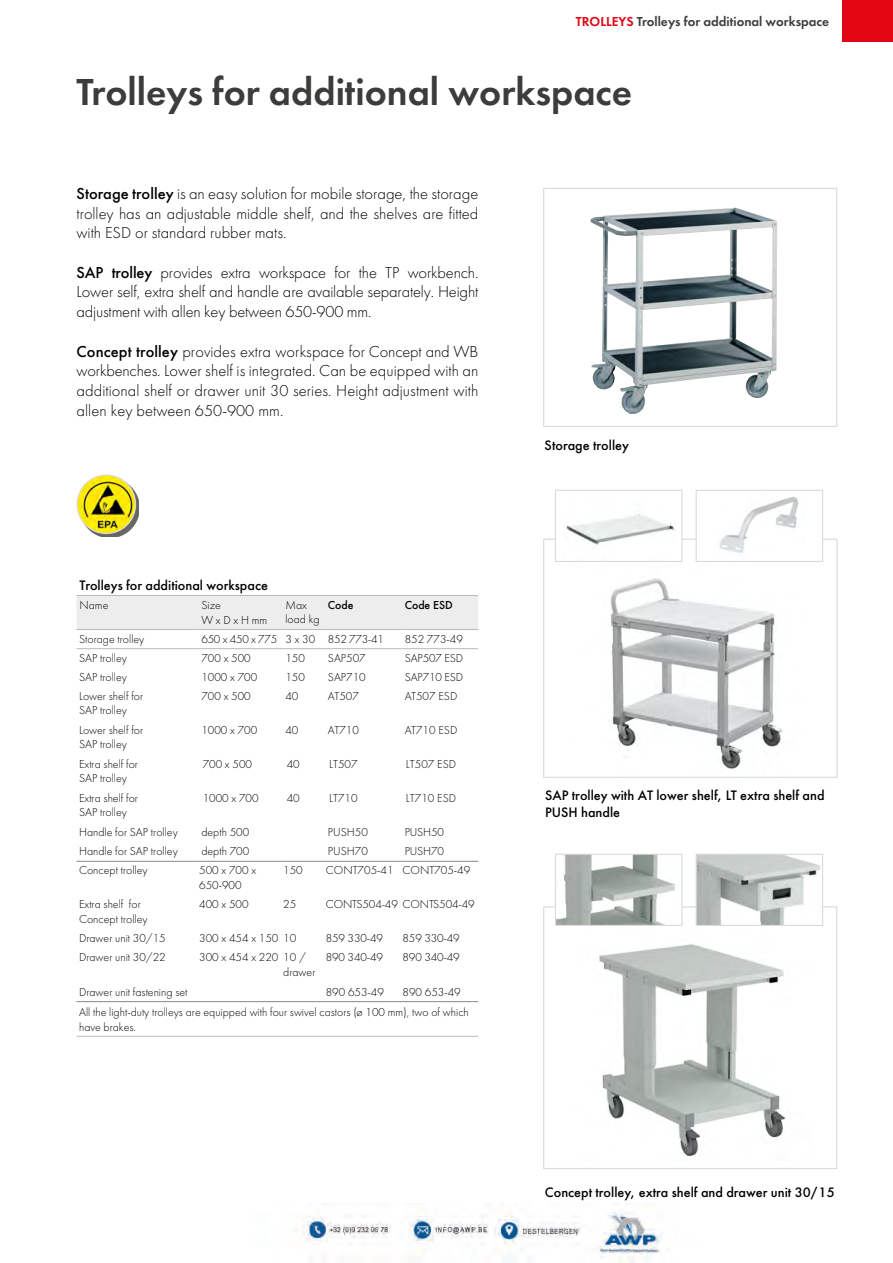
<style>
.page{position:relative;width:893px;height:1263px;background:#fff}
.page>*{position:absolute;margin:0;border:0;box-sizing:border-box;transform-origin:0 0}
.t1{font:39px "Futura Demi";color:#3c3c3b}
.t2{font:300 16.5px/19.8px "Futura";color:#000;text-align:justify}
.t3{font:500 14.25px/17.1px "Futura";color:#000}
.t4{font:13.5px "Futura Demi";color:#3c3c3b}
.t5{font:300 12px/14.4px "Futura";color:#000}
.t6{font:300 12px "Futura";letter-spacing:-.02em;color:#000}
.t7{font:500 12px "Futura";color:#000}
.s1{color:#e30613}
.s2{font-weight:500}
</style>
<div class="page">
<div style="left:543px;top:188px;width:294px;height:239px;border:1px solid #dadada"></div>
<div style="left:543px;top:906px;width:294px;height:263px;border:1px solid #dadada"></div>
<img style="left:590px;top:207px;width:187px;height:207px">
<img style="left:599px;top:944px;width:187px;height:213px">
<img style="left:698px;top:856px;width:123px;height:68px">
<div style="left:696px;top:854px;width:127px;height:72px;border:1px solid #dadada"></div>
<img style="left:557px;top:856px;width:123px;height:68px">
<div style="left:555px;top:854px;width:127px;height:72px;border:1px solid #dadada"></div>
<img style="left:610px;top:560px;width:173px;height:210px">
<div style="left:543px;top:539px;width:295px;height:239px;border:1px solid #dadada"></div>
<div style="left:696px;top:490px;width:127px;height:71px;background:#fff"></div>
<img style="left:719px;top:496px;width:80px;height:58px">
<div style="left:696px;top:490px;width:127px;height:72px;border:1px solid #dadada"></div>
<div style="left:555px;top:490px;width:127px;height:71px;background:#fff"></div>
<img style="left:566px;top:513px;width:109px;height:32px">
<div style="left:555px;top:490px;width:127px;height:72px;border:1px solid #dadada"></div>
<div style="left:842px;top:0;width:51px;height:42px;background:#e30613"></div>
<div style="left:77px;top:596px;width:401px;height:33px;background:#ededed"></div>
<hr style="left:77px;top:595px;width:121px;height:1px;background:#bababa">
<hr style="left:198px;top:595px;width:84px;height:1px;background:#bababa">
<hr style="left:282px;top:595px;width:43px;height:1px;background:#bababa">
<hr style="left:325px;top:595px;width:77px;height:1px;background:#bababa">
<hr style="left:402px;top:595px;width:76px;height:1px;background:#bababa">
<hr style="left:77px;top:629px;width:121px;height:1px;background:#bababa">
<hr style="left:198px;top:629px;width:84px;height:1px;background:#bababa">
<hr style="left:282px;top:629px;width:43px;height:1px;background:#bababa">
<hr style="left:325px;top:629px;width:77px;height:1px;background:#bababa">
<hr style="left:402px;top:629px;width:76px;height:1px;background:#bababa">
<hr style="left:77px;top:648px;width:121px;height:1px;background:#bababa">
<hr style="left:198px;top:648px;width:84px;height:1px;background:#bababa">
<hr style="left:282px;top:648px;width:43px;height:1px;background:#bababa">
<hr style="left:325px;top:648px;width:77px;height:1px;background:#bababa">
<hr style="left:402px;top:648px;width:76px;height:1px;background:#bababa">
<hr style="left:77px;top:1036px;width:121px;height:1px;background:#bababa">
<hr style="left:198px;top:1036px;width:84px;height:1px;background:#bababa">
<hr style="left:282px;top:1036px;width:43px;height:1px;background:#bababa">
<hr style="left:325px;top:1036px;width:77px;height:1px;background:#bababa">
<hr style="left:402px;top:1036px;width:76px;height:1px;background:#bababa">
<hr style="left:77px;top:1001px;width:121px;height:1px;background:#878787">
<hr style="left:198px;top:1001px;width:84px;height:1px;background:#878787">
<hr style="left:282px;top:1001px;width:43px;height:1px;background:#878787">
<hr style="left:325px;top:1001px;width:77px;height:1px;background:#878787">
<hr style="left:402px;top:1001px;width:76px;height:1px;background:#878787">
<hr style="left:77px;top:861px;width:121px;height:1px;background:#878787">
<hr style="left:198px;top:861px;width:84px;height:1px;background:#878787">
<hr style="left:282px;top:861px;width:43px;height:1px;background:#878787">
<hr style="left:325px;top:861px;width:77px;height:1px;background:#878787">
<hr style="left:402px;top:861px;width:76px;height:1px;background:#878787">
<div style="left:80px;top:477px;width:59px;height:60px;background:#000;opacity:.6"></div>
<img style="left:77px;top:475px;width:59px;height:58px;border-radius:29px">
<div style="left:77px;top:474px;width:59px;height:60px;border:1px solid #dadada;border-radius:50%"></div>
<img style="left:302px;top:1203px;width:361px;height:60px">
<p class="t4" style="left:576px;top:13px;width:255px"><span class="s1">TROLLEYS</span> Trolleys for additional workspace</p>
<h1 class="t1" style="left:77px;top:68px;width:557px">Trolleys for additional workspace</h1>
<h2 class="t2" style="left:77px;top:183px;width:403px"><span class="s2">Storage trolley</span> is an easy solution for mobile storage, the storage trolley has an adjustable middle shelf, and the shelves are fitted with ESD or standard rubber mats.</h2>
<h2 class="t2" style="left:77px;top:262px;width:403px"><span class="s2">SAP trolley</span> provides extra workspace for the TP workbench.<br>Lower self, extra shelf and handle are available separately. Height adjustment with allen key between 650-900 mm.</h2>
<h2 class="t2" style="left:77px;top:341px;width:403px"><span class="s2">Concept trolley</span> provides extra workspace for Concept and WB workbenches. Lower shelf is integrated. Can be equipped with an additional shelf or drawer unit 30 series. Height adjustment with allen key between 650-900 mm.</h2>
<p class="t3" style="left:80px;top:577px;width:190px">Trolleys for additional workspace</p>
<p class="t5" style="left:80px;top:598px;width:30px">Name</p>
<p class="t5" style="left:201px;top:598px;width:67px;line-height:15px">Size<br>W x D x H mm</p>
<p class="t5" style="left:285px;top:599px;width:36px;line-height:13.5px">Max load kg</p>
<p class="t7" style="left:328px;top:598px;width:27px">Code</p>
<p class="t7" style="left:405px;top:598px;width:50px">Code ESD</p>
<p class="t5" style="left:79px;top:632px;width:67px">Storage trolley</p>
<p class="t6" style="left:201px;top:633px;width:184px">650 x 450 x 775 3 x 30 852 773-41</p>
<p class="t5" style="left:405px;top:632px;width:60px">852 773-49</p>
<p class="t5" style="left:79px;top:650px;width:49px">SAP trolley</p>
<p class="t5" style="left:201px;top:650px;width:51px">700 x 500</p>
<p class="t5" style="left:285px;top:650px;width:21px">150</p>
<p class="t5" style="left:328px;top:650px;width:39px">SAP507</p>
<p class="t5" style="left:405px;top:650px;width:60px">SAP507 ESD</p>
<p class="t5" style="left:79px;top:670px;width:49px">SAP trolley</p>
<p class="t5" style="left:201px;top:670px;width:57px">1000 x 700</p>
<p class="t5" style="left:285px;top:670px;width:21px">150</p>
<p class="t5" style="left:328px;top:670px;width:39px">SAP710</p>
<p class="t5" style="left:405px;top:670px;width:60px">SAP710 ESD</p>
<p class="t5" style="left:79px;top:689px;width:66px">Lower shelf for<br>SAP trolley</p>
<p class="t5" style="left:201px;top:689px;width:51px">700 x 500</p>
<p class="t5" style="left:285px;top:689px;width:15px">40</p>
<p class="t5" style="left:328px;top:689px;width:32px">AT507</p>
<p class="t5" style="left:405px;top:689px;width:54px">AT507 ESD</p>
<p class="t5" style="left:79px;top:723px;width:66px">Lower shelf for<br>SAP trolley</p>
<p class="t5" style="left:201px;top:723px;width:57px">1000 x 700</p>
<p class="t5" style="left:285px;top:723px;width:15px">40</p>
<p class="t5" style="left:328px;top:723px;width:32px">AT710</p>
<p class="t5" style="left:405px;top:723px;width:54px">AT710 ESD</p>
<p class="t5" style="left:79px;top:757px;width:60px">Extra shelf for<br>SAP trolley</p>
<p class="t5" style="left:203px;top:757px;width:51px">700 x 500</p>
<p class="t5" style="left:287px;top:757px;width:15px">40</p>
<p class="t5" style="left:329px;top:757px;width:30px">LT507</p>
<p class="t5" style="left:406px;top:757px;width:52px">LT507 ESD</p>
<p class="t5" style="left:79px;top:791px;width:60px">Extra shelf for<br>SAP trolley</p>
<p class="t5" style="left:203px;top:791px;width:57px">1000 x 700</p>
<p class="t5" style="left:287px;top:791px;width:15px">40</p>
<p class="t5" style="left:329px;top:791px;width:30px">LT710</p>
<p class="t5" style="left:406px;top:791px;width:52px">LT710 ESD</p>
<p class="t5" style="left:79px;top:825px;width:100px">Handle for SAP trolley</p>
<p class="t5" style="left:201px;top:825px;width:49px">depth 500</p>
<p class="t5" style="left:328px;top:825px;width:41px">PUSH50</p>
<p class="t5" style="left:405px;top:825px;width:41px">PUSH50</p>
<p class="t5" style="left:79px;top:844px;width:100px">Handle for SAP trolley</p>
<p class="t5" style="left:201px;top:844px;width:49px">depth 700</p>
<p class="t5" style="left:328px;top:844px;width:41px">PUSH70</p>
<p class="t5" style="left:405px;top:844px;width:41px">PUSH70</p>
<p class="t5" style="left:79px;top:863px;width:70px">Concept trolley</p>
<p class="t5" style="left:199px;top:863px;width:58px">500 x 700 x<br>650-900</p>
<p class="t5" style="left:283px;top:863px;width:21px">150</p>
<p class="t5" style="left:326px;top:863px;width:146px">CONT705-41 CONT705-49</p>
<p class="t5" style="left:79px;top:897px;width:70px">Extra shelf for<br>Concept trolley</p>
<p class="t5" style="left:199px;top:897px;width:51px">400 x 500</p>
<p class="t5" style="left:283px;top:897px;width:15px">25</p>
<p class="t5" style="left:326px;top:897px;width:150px">CONTS504-49 CONTS504-49</p>
<p class="t5" style="left:79px;top:931px;width:88px">Drawer unit 30/15</p>
<p class="t5" style="left:199px;top:931px;width:99px">300 x 454 x 150 10</p>
<p class="t5" style="left:326px;top:931px;width:59px">859 330-49</p>
<p class="t5" style="left:403px;top:931px;width:59px">859 330-49</p>
<p class="t5" style="left:79px;top:950px;width:88px">Drawer unit 30/22</p>
<p class="t5" style="left:283px;top:950px;width:34px;text-indent:-84px">300 x 454 x 220 10 / drawer</p>
<p class="t5" style="left:326px;top:950px;width:59px">890 340-49</p>
<p class="t5" style="left:403px;top:950px;width:59px">890 340-49</p>
<p class="t5" style="left:79px;top:984px;width:110px">Drawer unit fastening set</p>
<p class="t5" style="left:326px;top:984px;width:60px">890 653-49</p>
<p class="t5" style="left:79px;top:981px;width:391px;line-height:20.4px;text-indent:323px">890 653-49<br>All the light-duty trolleys are equipped with four swivel castors (ø 100 mm), two of which</p>
<p class="t5" style="left:79px;top:1020px;width:58px">have brakes.</p>
<p class="t3" style="left:545px;top:437px;width:86px">Storage trolley</p>
<p class="t3" style="left:545px;top:786px;width:281px">SAP trolley with AT lower shelf, LT extra shelf and<br>PUSH handle</p>
<p class="t3" style="left:545px;top:1184px;width:291px">Concept trolley, extra shelf and drawer unit 30/15</p>
</div>
